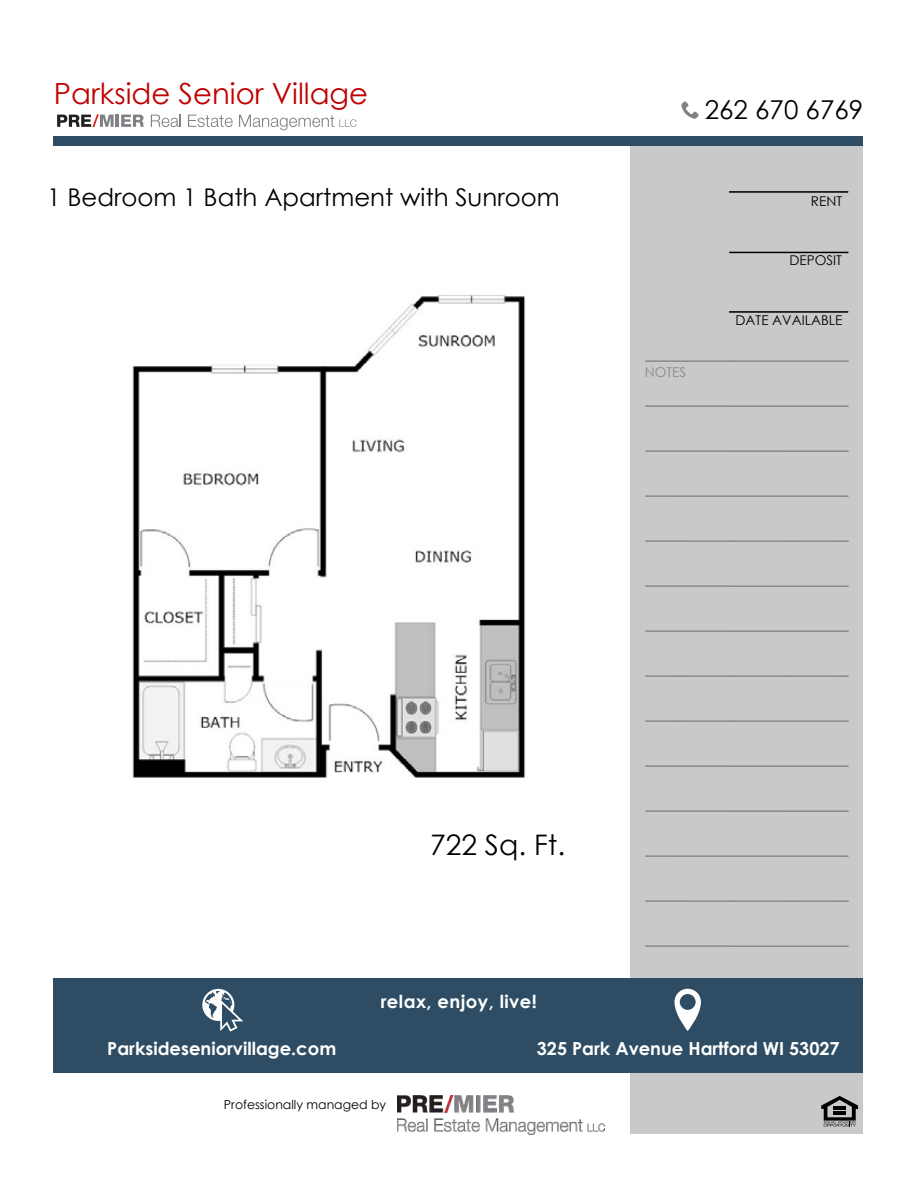
<style>
.page{position:relative;width:918px;height:1188px;background:#fff}
.page>*{position:absolute;margin:0;border:0;box-sizing:border-box;transform-origin:0 0}
.t1{font:29.25px "Century Gothic";color:#c00000}
.t2{font:28.35px "Century Gothic";color:#000}
.t3{font:25.95px "Century Gothic";color:#000}
.t4{font:24.45px "Century Gothic";color:#000}
.t5{font:700 18px "Century Gothic";color:#fff}
.t6{font:700 18px "Century Gothic";letter-spacing:.025em;color:#fff}
.t7{font:13.5px "Century Gothic";color:#000}
.t8{font:13.5px "Century Gothic";color:#898989}
.t9{font:12.45px "Century Gothic";color:#000}
</style>
<div class="page">
<div style="left:631px;top:144px;width:232px;height:990px;background:#c9c9c9"></div>
<div style="left:53px;top:978px;width:810px;height:94px;background:#2e4d64"></div>
<img style="left:398px;top:1096px;width:207px;height:39px">
<svg style="left:202px;top:989px;width:41px;height:43px"></svg>
<svg style="left:674px;top:989px;width:27px;height:42px"></svg>
<svg style="left:821px;top:1096px;width:37px;height:31px"></svg>
<hr style="left:645px;top:360px;width:204px;height:2px;background:#898989">
<hr style="left:645px;top:405px;width:204px;height:2px;background:#898989">
<hr style="left:645px;top:450px;width:204px;height:2px;background:#898989">
<hr style="left:645px;top:495px;width:204px;height:2px;background:#898989">
<hr style="left:645px;top:540px;width:204px;height:2px;background:#898989">
<hr style="left:645px;top:585px;width:204px;height:2px;background:#898989">
<hr style="left:645px;top:630px;width:204px;height:2px;background:#898989">
<hr style="left:645px;top:675px;width:204px;height:2px;background:#898989">
<hr style="left:645px;top:720px;width:204px;height:2px;background:#898989">
<hr style="left:645px;top:765px;width:204px;height:2px;background:#898989">
<hr style="left:645px;top:810px;width:204px;height:2px;background:#898989">
<hr style="left:645px;top:855px;width:204px;height:2px;background:#898989">
<hr style="left:645px;top:900px;width:204px;height:2px;background:#898989">
<hr style="left:645px;top:945px;width:204px;height:2px;background:#898989">
<hr style="left:729px;top:311px;width:119px;height:2px;background:#000">
<hr style="left:729px;top:252px;width:119px;height:1px;background:#000">
<hr style="left:729px;top:191px;width:119px;height:2px;background:#000">
<div style="left:53px;top:136px;width:810px;height:10px;background:#2e4d64"></div>
<svg style="left:681px;top:101px;width:18px;height:18px"></svg>
<img style="left:132px;top:295px;width:393px;height:483px">
<svg style="left:57px;top:114px;width:87px;height:13px"></svg>
<svg style="left:151px;top:115px;width:30px;height:12px"></svg>
<svg style="left:188px;top:115px;width:45px;height:12px"></svg>
<svg style="left:239px;top:115px;width:118px;height:15px"></svg>
<h1 class="t1" style="left:54px;top:73px;width:316px">Parkside Senior Village</h1>
<h3 class="t4" style="left:47px;top:181px;width:514px">1 Bedroom 1 Bath Apartment with Sunroom</h3>
<h3 class="t3" style="left:705px;top:91px;width:160px">262 670 6769</h3>
<p class="t8" style="left:645px;top:363px;width:43px">NOTES</p>
<p class="t7" style="left:811px;top:192px;width:33px">RENT</p>
<p class="t7" style="left:790px;top:251px;width:54px">DEPOSIT</p>
<p class="t7" style="left:736px;top:311px;width:108px">DATE AVAILABLE</p>
<h2 class="t2" style="left:430px;top:825px;width:137px">722 Sq. Ft.</h2>
<p class="t6" style="left:381px;top:988px;width:158px">relax, enjoy, live!</p>
<p class="t5" style="left:107px;top:1035px;width:230px">Parksideseniorvillage.com</p>
<p class="t5" style="left:537px;top:1035px;width:304px">325 Park Avenue Hartford WI 53027</p>
<p class="t9" style="left:224px;top:1096px;width:164px">Professionally managed by</p>
</div>
